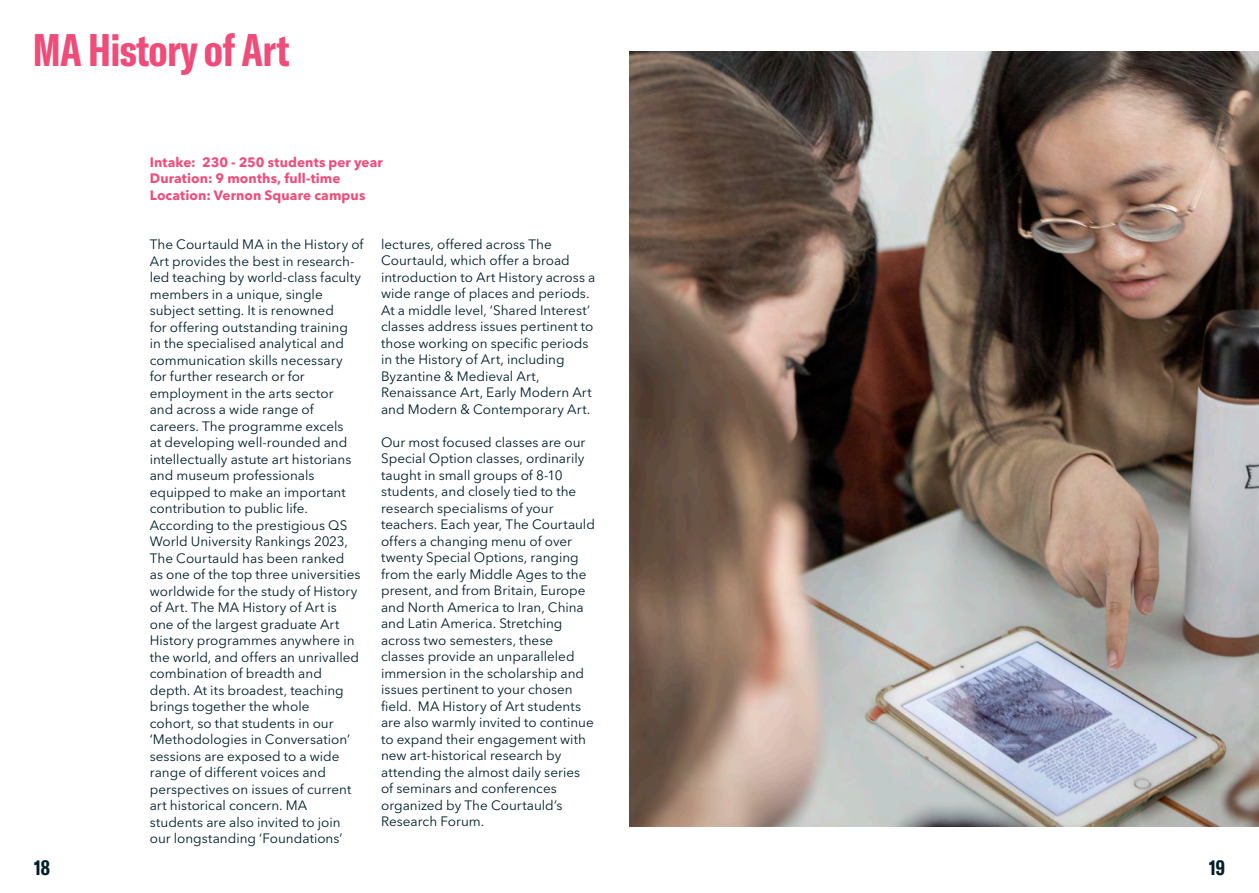
<style>
.page{position:relative;width:1259px;height:893px;background:#fff}
.page>*{position:absolute;margin:0;border:0;box-sizing:border-box;transform-origin:0 0}
.small_course_heading{font:700 extra-condensed 45px "GT America";letter-spacing:-.015em;color:#f04c79}
.t1{font:700 extra-condensed 21px "GT America";color:#001e29}
.Bodytext{font:13.5px/16.5px "Avenir Next LT Pro";color:#001e29}
.Bodytext_medium{font:700 13.5px "Avenir Next LT Pro";letter-spacing:.005em;color:#f04c79}
</style>
<div class="page">
<img style="left:629px;top:51px;width:630px;height:776px">
<p class="small_course_heading" style="left:33px;top:23px;width:258px">MA History of Art</p>
<p class="Bodytext_medium" style="left:150px;top:154px;width:234px">Intake: 230 - 250 students per year</p>
<p class="Bodytext_medium" style="left:150px;top:170px;width:192px">Duration: 9 months, full-time</p>
<p class="Bodytext_medium" style="left:150px;top:187px;width:217px">Location: Vernon Square campus</p>
<p class="Bodytext" style="left:150px;top:236px;width:215px">The Courtauld MA in the History of<br>Art provides the best in research&shy;led teaching by world-class faculty members in a unique, single subject setting. It is renowned<br>for offering outstanding training<br>in the specialised analytical and communication skills necessary<br>for further research or for employment in the arts sector<br>and across a wide range of careers. The programme excels<br>at developing well-rounded and intellectually astute art historians and museum professionals equipped to make an important contribution to public life.</p>
<p class="Bodytext" style="left:150px;top:517px;width:212px">According to the prestigious QS<br>World University Rankings 2023,<br>The Courtauld has been ranked as one of the top three universities worldwide for the study of History of Art. The MA History of Art is one of the largest graduate Art<br>History programmes anywhere in the world, and offers an unrivalled combination of breadth and depth. At its broadest, teaching brings together the whole<br>cohort, so that students in our ‘Methodologies in Conversation’ sessions are exposed to a wide range of different voices and perspectives on issues of current art historical concern. MA students are also invited to join our longstanding ‘Foundations’</p>
<p class="Bodytext" style="left:381px;top:236px;width:216px">lectures, offered across The<br>Courtauld, which offer a broad introduction to Art History across a wide range of places and periods.<br>At a middle level, ‘Shared Interest’ classes address issues pertinent to those working on specific periods in the History of Art, including<br>Byzantine &amp; Medieval Art,<br>Renaissance Art, Early Modern Art and Modern &amp; Contemporary Art.</p>
<p class="Bodytext" style="left:381px;top:434px;width:215px">Our most focused classes are our<br>Special Option classes, ordinarily taught in small groups of 8-10 students, and closely tied to the research specialisms of your teachers. Each year, The Courtauld offers a changing menu of over twenty Special Options, ranging from the early Middle Ages to the present, and from Britain, Europe and North America to Iran, China and Latin America. Stretching across two semesters, these classes provide an unparalleled immersion in the scholarship and issues pertinent to your chosen field. MA History of Art students are also warmly invited to continue to expand their engagement with new art-historical research by attending the almost daily series of seminars and conferences organized by The Courtauld’s<br>Research Forum.</p>
<h2 class="t1" style="left:34px;top:855px;width:17px">18</h2>
<h2 class="t1" style="left:1209px;top:855px;width:17px">19</h2>
</div>
